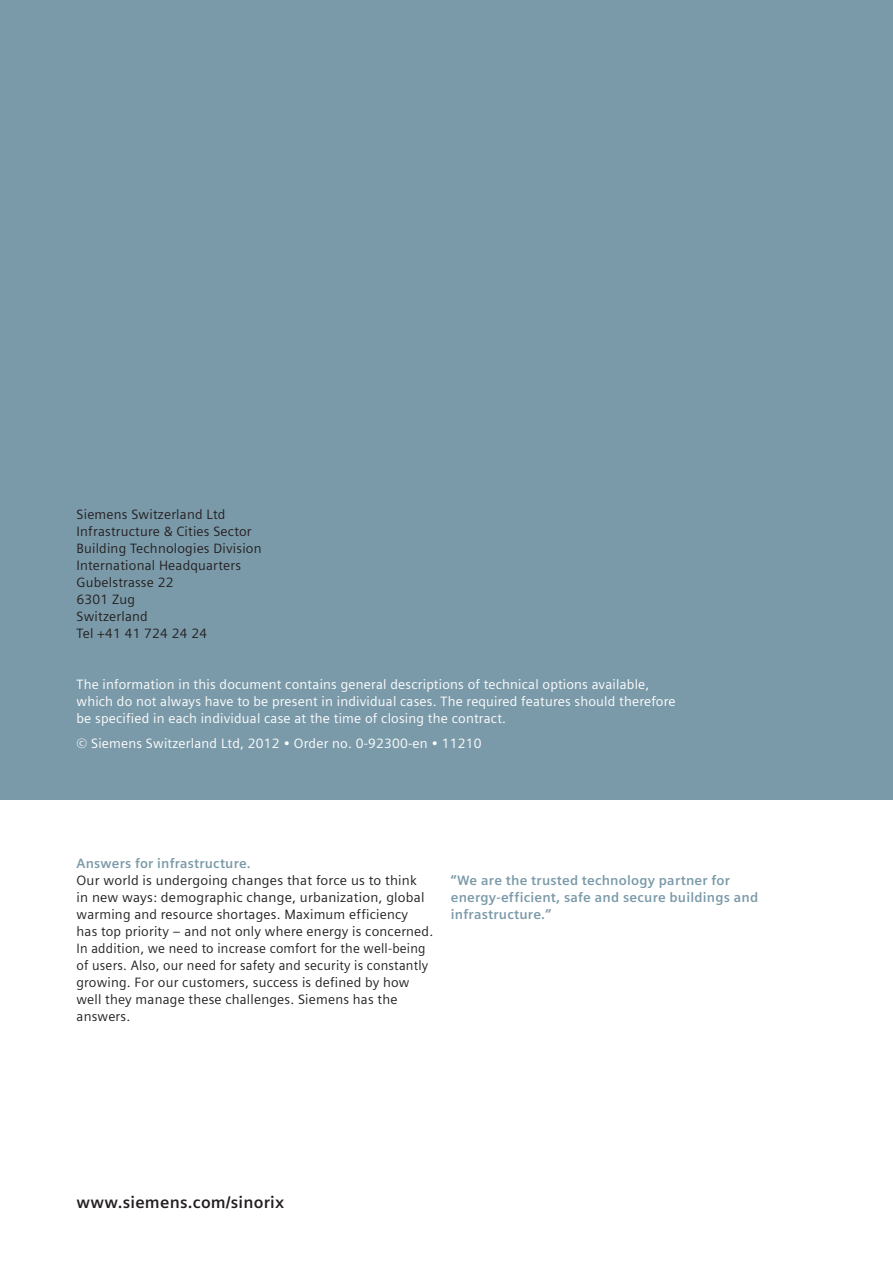
<style>
.page{position:relative;width:893px;height:1263px;background:#fff}
.page>*{position:absolute;margin:0;border:0;box-sizing:border-box;transform-origin:0 0}
.t1{font:700 16.5px "Siemens Sans";letter-spacing:.015em;color:#231f20}
.t2{font:13.5px/17px "Siemens Sans";letter-spacing:.015em;color:#231f20}
.t3{font:13.5px/17px "Siemens Sans";letter-spacing:.015em;color:#fff}
.t4{font:700 13.5px/17px "Siemens Sans";letter-spacing:.015em;color:#7b9aa9}
</style>
<div class="page">
<div style="left:0;top:0;width:893px;height:799px;background:#7b9aa9"></div>
<p class="t2" style="left:77px;top:507px;width:187px">Siemens Switzerland Ltd<br>Infrastructure &amp; Cities Sector<br>Building Technologies Division<br>International Headquarters<br>Gubelstrasse 22<br>6301 Zug<br>Switzerland<br>Tel +41 41 724 24 24</p>
<p class="t3" style="left:77px;top:677px;width:601px">The information in this document contains general descriptions of technical options available, which do not always have to be present in individual cases. The required features should therefore be specified in each individual case at the time of closing the contract.</p>
<p class="t3" style="left:77px;top:736px;width:407px">© Siemens Switzerland Ltd, 2012 • Order no. 0-92300-en • 11210</p>
<p class="t4" style="left:77px;top:855px;width:176px">Answers for infrastructure.</p>
<p class="t2" style="left:77px;top:872px;width:358px">Our world is undergoing changes that force us to think<br>in new ways: demographic change, urbanization, global warming and resource shortages. Maximum efficiency<br>has top priority – and not only where energy is concerned.<br>In addition, we need to increase comfort for the well-being of users. Also, our need for safety and security is constantly growing. For our customers, success is defined by how well they manage these challenges. Siemens has the answers.</p>
<p class="t4" style="left:451px;top:872px;width:309px">“We are the trusted technology partner for energy-efficient, safe and secure buildings and infrastructure.”</p>
<p class="t1" style="left:77px;top:1195px;width:209px">www.siemens.com/sinorix</p>
</div>
